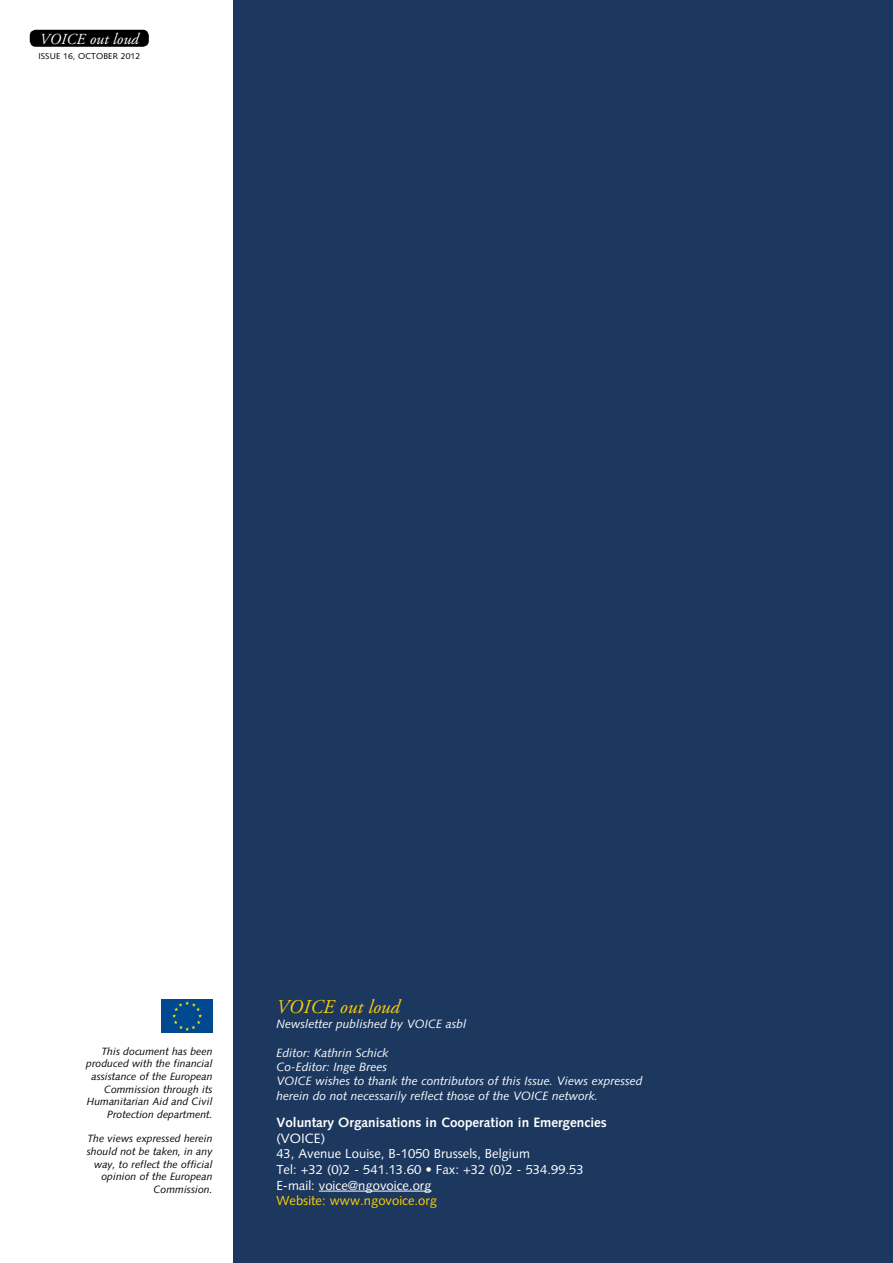
<style>
.page{position:relative;width:893px;height:1263px;background:#fff}
.page>*{position:absolute;margin:0;border:0;box-sizing:border-box;transform-origin:0 0}
.t1{font:italic 19.5px "Adobe Garamond Pro";letter-spacing:.015em;color:#ffcf01}
.t2{font:italic 15.9px "Adobe Garamond Pro";color:#fff}
.t3{font:700 13.5px "Syntax LT Std";color:#fff}
.t4{font:13.5px "Syntax LT Std";color:#fff}
.t5{font:13.05px/15.6px "Syntax LT Std";color:#fff}
.t6{font:13.05px "Syntax LT Std";color:#ffcf01}
.t7{font:italic 12px/14.4px "Syntax LT Std";color:#fff}
.t8{font:italic 10.5px/12.6px "Syntax LT Std";color:#000;text-align:right}
.t9{font:8.55px "Syntax LT Std";letter-spacing:.015em;color:#000}
.s1{font-size:15.3px}
</style>
<div class="page">
<div style="left:234px;top:0;width:659px;height:1263px;background:#1d385f"></div>
<hr style="left:319px;top:1191px;width:112px;height:1px;background:#fff">
<div style="left:30px;top:30px;width:119px;height:17px;background:#000;border-radius:6px"></div>
<div style="left:162px;top:1000px;width:51px;height:33px;background:#004990"></div>
<svg style="left:172px;top:1001px;width:30px;height:30px"></svg>
<h2 class="t2" style="left:40px;top:29px;width:100px"><span class="s1">Voice</span> out loud</h2>
<p class="t9" style="left:38px;top:51px;width:103px">ISSUE 16, october 2012</p>
<p class="t8" style="left:86px;top:1045px;width:128px">This document has been produced with the financial assistance of the European<br>Commission through its<br>Humanitarian Aid and Civil<br>Protection department.</p>
<p class="t8" style="left:87px;top:1132px;width:127px">The views expressed herein should not be taken, in any way, to reflect the official opinion of the European<br>Commission.</p>
<h1 class="t1" style="left:277px;top:995px;width:125px">Voice out loud</h1>
<p class="t7" style="left:276px;top:1016px;width:192px">Newsletter published by VOICE asbl</p>
<p class="t7" style="left:276px;top:1045px;width:368px">Editor: Kathrin Schick<br>Co-Editor: Inge Brees<br>VOICE wishes to thank the contributors of this Issue. Views expressed herein do not necessarily reflect those of the VOICE network.</p>
<p class="t3" style="left:276px;top:1114px;width:332px">Voluntary Organisations in Cooperation in Emergencies</p>
<p class="t4" style="left:276px;top:1130px;width:50px">(VOICE)</p>
<p class="t5" style="left:276px;top:1146px;width:309px">43, Avenue Louise, B-1050 Brussels, Belgium<br>Tel: +32 (0)2 - 541.13.60 • Fax: +32 (0)2 - 534.99.53<br>E-mail: voice@ngovoice.org</p>
<p class="t6" style="left:276px;top:1193px;width:162px">Website: www.ngovoice.org</p>
</div>
